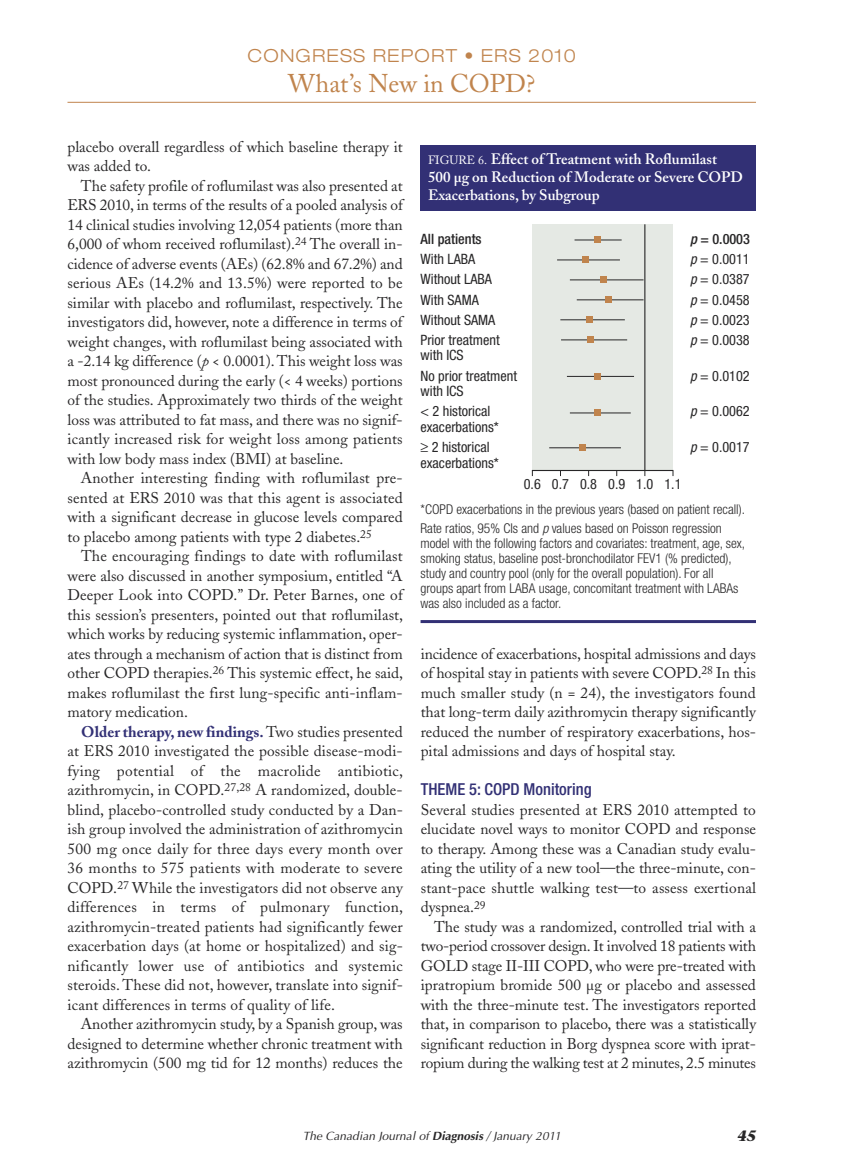
<style>
.page{position:relative;width:864px;height:1175px;background:#fff}
.page>*{position:absolute;margin:0;border:0;box-sizing:border-box;transform-origin:0 0}
.t1{font:25.5px "Adobe Caslon";color:#c0844d}
.t2{font:300 expanded 18px "Helvetica Neue";letter-spacing:.065em;color:#c0844d}
.t3{font:500 condensed 16.5px "Helvetica Neue";color:#323075}
.t4{font:15.3px/19.5px "Adobe Caslon";color:#272627;text-align:justify}
.t5{font:600 15px/18px "Adobe Caslon";color:#fff}
.t6{font:italic 700 15px "Stone Serif";color:#272627}
.t7{font:condensed 14.25px/20.1px "Helvetica Neue";color:#272627}
.t8{font:500 condensed 14.25px "Helvetica Neue";color:#272627}
.t9{font:300 condensed 13.5px/15px "Helvetica Neue";color:#272627}
.t10{font:italic 12px "Optima";color:#272627}
.s1{font-style:italic}
.s2{font-weight:700;color:#323075}
.s3{font-weight:400;font-size:12px}
.s4{font-weight:500;font-style:italic}
.s5{font-weight:500}
.s6{font-weight:700}
</style>
<div class="page">
<div style="left:532px;top:224px;width:141px;height:246px;background:#e5e9e4"></div>
<hr style="left:68px;top:102px;width:688px;height:1px;background:#c0844d">
<hr style="left:532px;top:470px;width:141px;height:1px;background:#272627">
<hr style="left:644px;top:224px;width:1px;height:246px;background:#272627">
<hr style="left:575px;top:240px;width:47px;height:1px;background:#272627">
<svg style="left:594px;top:237px;width:6px;height:6px"></svg>
<hr style="left:557px;top:259px;width:63px;height:1px;background:#272627">
<div style="left:583px;top:256px;width:6px;height:7px;background:#c0844d"></div>
<hr style="left:570px;top:279px;width:74px;height:1px;background:#272627">
<div style="left:601px;top:276px;width:6px;height:7px;background:#c0844d"></div>
<hr style="left:577px;top:299px;width:67px;height:1px;background:#272627">
<div style="left:605px;top:296px;width:7px;height:7px;background:#c0844d"></div>
<hr style="left:560px;top:319px;width:65px;height:1px;background:#272627">
<div style="left:586px;top:316px;width:7px;height:7px;background:#c0844d"></div>
<hr style="left:561px;top:339px;width:66px;height:1px;background:#272627">
<div style="left:587px;top:336px;width:7px;height:7px;background:#c0844d"></div>
<hr style="left:567px;top:376px;width:67px;height:1px;background:#272627">
<div style="left:594px;top:373px;width:7px;height:7px;background:#c0844d"></div>
<hr style="left:570px;top:412px;width:61px;height:1px;background:#272627">
<div style="left:594px;top:409px;width:7px;height:7px;background:#c0844d"></div>
<hr style="left:549px;top:447px;width:72px;height:1px;background:#272627">
<div style="left:579px;top:444px;width:7px;height:7px;background:#c0844d"></div>
<div style="left:421px;top:145px;width:335px;height:65px;background:#323075"></div>
<hr style="left:421px;top:620px;width:335px;height:3px;background:#323075">
<p class="t2" style="left:248px;top:49px;width:330px">CONGRESS REPORT • ERS 2010</p>
<h1 class="t1" style="left:288px;top:73px;width:249px">What’s New in COPD?</h1>
<p class="t4" style="left:68px;top:138px;width:337px">placebo overall regardless of which baseline therapy it was added to.</p>
<p class="t4" style="left:68px;top:177px;width:337px;text-indent:13px">The safety profile of roflumilast was also presented at ERS 2010, in terms of the results of a pooled analysis of 14 clinical studies involving 12,054 patients (more than 6,000 of whom received roflumilast).<sup>24</sup> The overall in&shy;cidence of adverse events (AEs) (62.8% and 67.2%) and serious AEs (14.2% and 13.5%) were reported to be similar with placebo and roflumilast, respectively. The investigators did, however, note a difference in terms of weight changes, with roflumilast being associated with a -2.14 kg difference (<span class="s1">p</span> &lt; 0.0001). This weight loss was most pronounced during the early (&lt; 4 weeks) portions of the studies. Approximately two thirds of the weight loss was attributed to fat mass, and there was no signif&shy;icantly increased risk for weight loss among patients with low body mass index (BMI) at baseline.</p>
<p class="t4" style="left:68px;top:470px;width:337px;text-indent:13px">Another interesting finding with roflumilast pre&shy;sented at ERS 2010 was that this agent is associated with a significant decrease in glucose levels compared to placebo among patients with type 2 diabetes.<sup>25</sup></p>
<p class="t4" style="left:67px;top:548px;width:337px;text-indent:14px">The encouraging findings to date with roflumilast were also discussed in another symposium, entitled “A Deeper Look into COPD.” Dr. Peter Barnes, one of this session’s presenters, pointed out that roflumilast, which works by reducing systemic inflammation, oper&shy;ates through a mechanism of action that is distinct from other COPD therapies.<sup>26</sup> This systemic effect, he said, makes roflumilast the first lung-specific anti-inflam&shy;matory medication.</p>
<p class="t4" style="left:67px;top:723px;width:337px;text-indent:14px"><span class="s2">Older therapy, new findings.</span> Two studies presented at ERS 2010 investigated the possible disease-modi&shy;fying potential of the macrolide antibiotic, azithromycin, in COPD.<sup>27,28</sup> A randomized, double&shy;blind, placebo-controlled study conducted by a Dan&shy;ish group involved the administration of azithromycin 500 mg once daily for three days every month over 36 months to 575 patients with moderate to severe COPD.<sup>27</sup> While the investigators did not observe any differences in terms of pulmonary function, azithromycin-treated patients had significantly fewer exacerbation days (at home or hospitalized) and sig&shy;nificantly lower use of antibiotics and systemic steroids. These did not, however, translate into signif&shy;icant differences in terms of quality of life.</p>
<p class="t4" style="left:67px;top:1016px;width:337px;text-indent:13px">Another azithromycin study, by a Spanish group, was designed to determine whether chronic treatment with azithromycin (500 mg tid for 12 months) reduces the</p>
<p class="t5" style="left:428px;top:151px;width:316px"><span class="s3">FIGURE 6.</span> Effect of Treatment with Roflumilast<br>500 µg on Reduction of Moderate or Severe COPD<br>Exacerbations, by Subgroup</p>
<p class="t8" style="left:421px;top:234px;width:63px">All patients</p>
<p class="t7" style="left:421px;top:250px;width:81px">With LABA<br>Without LABA<br>With SAMA<br>Without SAMA<br>Prior treatment</p>
<p class="t7" style="left:421px;top:346px;width:98px">with ICS<br>No prior treatment</p>
<p class="t7" style="left:421px;top:382px;width:71px">with ICS<br>&lt; 2 historical</p>
<p class="t7" style="left:421px;top:418px;width:80px">exacerbations* ≥ 2 historical</p>
<p class="t7" style="left:421px;top:454px;width:80px">exacerbations*</p>
<p class="t7" style="left:524px;top:475px;width:159px">0.6 0.7 0.8 0.9 1.0 1.1</p>
<p class="t7" style="left:690px;top:230px;width:61px;text-align:justify"><span class="s4">p</span><span class="s5">= 0.0003 </span><span class="s1">p</span> = 0.0011 <span class="s1">p</span> = 0.0387 <span class="s1">p</span> = 0.0458 <span class="s1">p</span> = 0.0023 <span class="s1">p</span> = 0.0038</p>
<p class="t7" style="left:690px;top:367px;width:61px"><span class="s1">p</span> = 0.0102</p>
<p class="t7" style="left:690px;top:402px;width:61px"><span class="s1">p</span> = 0.0062</p>
<p class="t7" style="left:690px;top:438px;width:61px"><span class="s1">p</span> = 0.0017</p>
<p class="t9" style="left:421px;top:500px;width:326px;line-height:19.4px">*COPD exacerbations in the previous years (based on patient recall).<br>Rate ratios, 95% CIs and <span class="s1">p</span>values based on Poisson regression</p>
<p class="t9" style="left:421px;top:537px;width:326px">model with the following factors and covariates: treatment, age, sex, smoking status, baseline post-bronchodilator FEV1 (% predicted), study and country pool (only for the overall population). For all groups apart from LABA usage, concomitant treatment with LABAs was also included as a factor.</p>
<p class="t4" style="left:421px;top:645px;width:337px">incidence of exacerbations, hospital admissions and days of hospital stay in patients with severe COPD.<sup>28</sup> In this much smaller study (n = 24), the investigators found that long-term daily azithromycin therapy significantly reduced the number of respiratory exacerbations, hos&shy;pital admissions and days of hospital stay.</p>
<p class="t3" style="left:421px;top:783px;width:172px">THEME 5: COPD Monitoring</p>
<p class="t4" style="left:421px;top:801px;width:337px">Several studies presented at ERS 2010 attempted to elucidate novel ways to monitor COPD and response to therapy. Among these was a Canadian study evalu&shy;ating the utility of a new tool—the three-minute, con&shy;stant-pace shuttle walking test—to assess exertional dyspnea.<sup>29</sup></p>
<p class="t4" style="left:421px;top:918px;width:337px;text-indent:13px">The study was a randomized, controlled trial with a two-period crossover design. It involved 18 patients with GOLD stage II-III COPD, who were pre-treated with ipratropium bromide 500 µg or placebo and assessed with the three-minute test. The investigators reported that, in comparison to placebo, there was a statistically significant reduction in Borg dyspnea score with iprat&shy;ropium during the walking test at 2 minutes, 2.5 minutes</p>
<p class="t10" style="left:303px;top:1131px;width:262px">The Canadian Journal of <span class="s6">Diagnosis</span> / January 2011</p>
<p class="t6" style="left:737px;top:1129px;width:20px">45</p>
</div>
